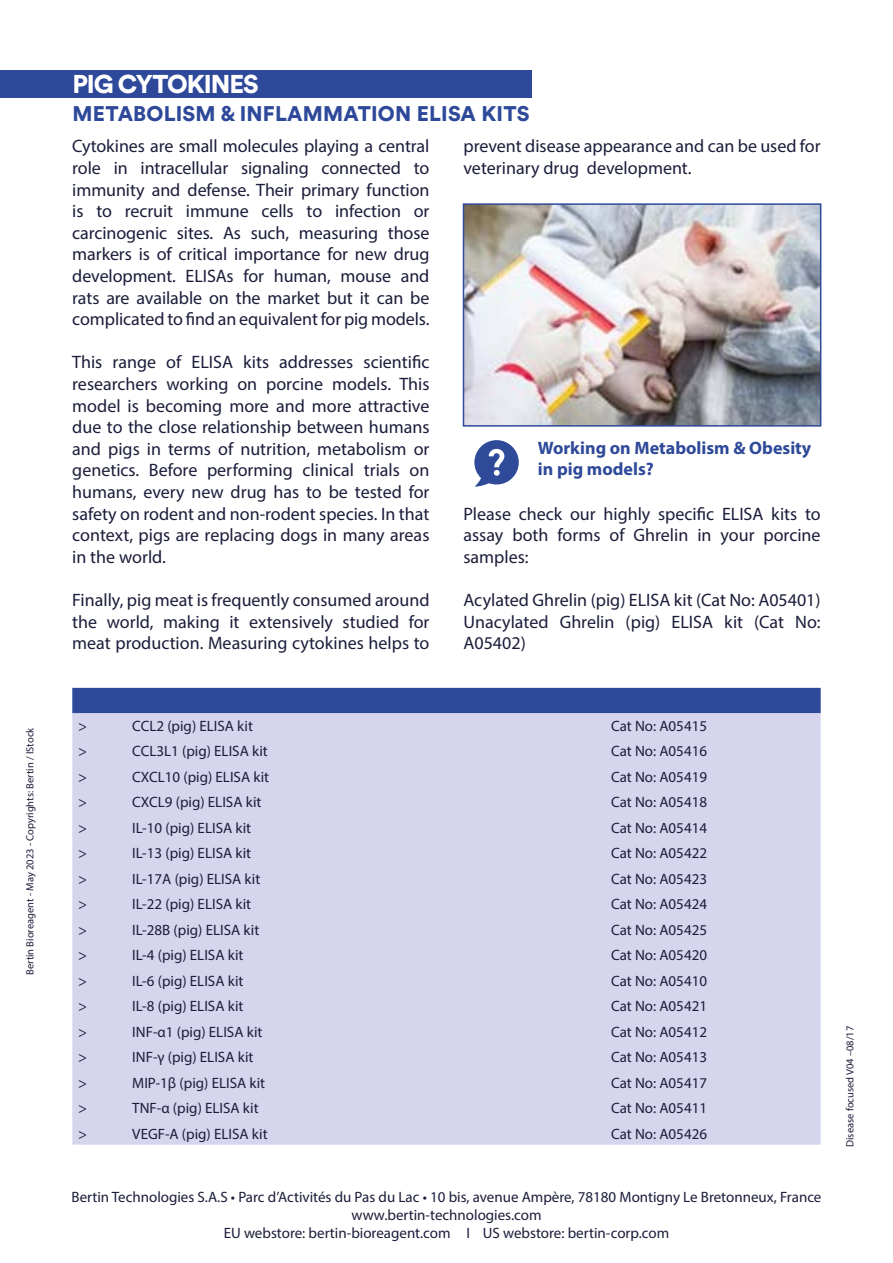
<style>
.page{position:relative;width:893px;height:1263px;background:#fff}
.page>*{position:absolute;margin:0;border:0;box-sizing:border-box;transform-origin:0 0}
.t1{font:900 25.5px "Circular Std";letter-spacing:-.04em;color:#fff}
.t2{font:900 21px "Circular Std";letter-spacing:.01em;color:#2e4999}
.t3{font:18px/21.6px "Myriad Pro";color:#1b1d3a;text-align:justify}
.t4{font:700 18px/21.6px "Myriad Pro";color:#2e4999}
.t5{font:15px/25.5px "Myriad Pro";color:#1b1d3a;text-align:justify}
.t6{font:10.5px "Myriad Pro";color:#1b1d3a}
</style>
<div class="page">
<div style="left:0;top:70px;width:531px;height:28px;background:#2e4999"></div>
<div style="left:72px;top:688px;width:749px;height:25px;background:#2e4999"></div>
<div style="left:72px;top:713px;width:749px;height:432px;background:#d5d6ed"></div>
<img style="left:466px;top:206px;width:352px;height:218px">
<div style="left:463px;top:203px;width:358px;height:224px;border:2px solid #2e4999"></div>
<svg style="left:474px;top:440px;width:45px;height:47px"></svg>
<p class="t6" style="left:23px;top:975px;width:249px;rotate:-90deg">Bertin Bioreagent - May 2023 - Copyrights: Bertin / IStock</p>
<h1 class="t1" style="left:72px;top:67px;width:188px">PIG CYTOKINES</h1>
<p class="t2" style="left:72px;top:100px;width:459px">METABOLISM &amp; INFLAMMATION ELISA KITS</p>
<p class="t3" style="left:72px;top:135px;width:359px">Cytokines are small molecules playing a central role in intracellular signaling connected to immunity and defense. Their primary function is to recruit immune cells to infection or carcinogenic sites. As such, measuring those markers is of critical importance for new drug development. ELISAs for human, mouse and rats are available on the market but it can be complicated to find an equivalent for pig models.</p>
<p class="t3" style="left:72px;top:351px;width:359px">This range of ELISA kits addresses scientific researchers working on porcine models. This model is becoming more and more attractive due to the close relationship between humans and pigs in terms of nutrition, metabolism or genetics. Before performing clinical trials on humans, every new drug has to be tested for safety on rodent and non-rodent species. In that context, pigs are replacing dogs in many areas in the world.</p>
<p class="t3" style="left:72px;top:589px;width:359px">Finally, pig meat is frequently consumed around the world, making it extensively studied for meat production. Measuring cytokines helps to</p>
<p class="t3" style="left:463px;top:135px;width:359px">prevent disease appearance and can be used for veterinary drug development.</p>
<p class="t4" style="left:538px;top:436px;width:275px">Working on Metabolism &amp; Obesity in pig models?</p>
<p class="t3" style="left:463px;top:503px;width:359px">Please check our highly specific ELISA kits to assay both forms of Ghrelin in your porcine samples:</p>
<p class="t3" style="left:463px;top:589px;width:359px">Acylated Ghrelin (pig) ELISA kit (Cat No: A05401)<br>Unacylated Ghrelin (pig) ELISA kit (Cat No:<br>A05402)</p>
<p class="t5" style="left:78px;top:713px;width:10px">&gt;</p>
<p class="t5" style="left:132px;top:713px;width:122px">CCL2 (pig) ELISA kit</p>
<p class="t5" style="left:78px;top:738px;width:10px">&gt;</p>
<p class="t5" style="left:132px;top:738px;width:137px">CCL3L1 (pig) ELISA kit</p>
<p class="t5" style="left:78px;top:764px;width:10px">&gt;</p>
<p class="t5" style="left:132px;top:764px;width:138px">CXCL10 (pig) ELISA kit</p>
<p class="t5" style="left:78px;top:789px;width:10px">&gt;</p>
<p class="t5" style="left:132px;top:789px;width:131px">CXCL9 (pig) ELISA kit</p>
<p class="t5" style="left:78px;top:815px;width:10px">&gt;</p>
<p class="t5" style="left:132px;top:815px;width:120px">IL-10 (pig) ELISA kit</p>
<p class="t5" style="left:78px;top:840px;width:10px">&gt;</p>
<p class="t5" style="left:132px;top:840px;width:120px">IL-13 (pig) ELISA kit</p>
<p class="t5" style="left:78px;top:866px;width:10px">&gt;</p>
<p class="t5" style="left:132px;top:866px;width:130px">IL-17A (pig) ELISA kit</p>
<p class="t5" style="left:78px;top:891px;width:10px">&gt;</p>
<p class="t5" style="left:132px;top:891px;width:120px">IL-22 (pig) ELISA kit</p>
<p class="t5" style="left:78px;top:917px;width:10px">&gt;</p>
<p class="t5" style="left:132px;top:917px;width:129px">IL-28B (pig) ELISA kit</p>
<p class="t5" style="left:78px;top:942px;width:10px">&gt;</p>
<p class="t5" style="left:132px;top:942px;width:113px">IL-4 (pig) ELISA kit</p>
<p class="t5" style="left:78px;top:968px;width:10px">&gt;</p>
<p class="t5" style="left:132px;top:968px;width:113px">IL-6 (pig) ELISA kit</p>
<p class="t5" style="left:78px;top:993px;width:10px">&gt;</p>
<p class="t5" style="left:132px;top:993px;width:113px">IL-8 (pig) ELISA kit</p>
<p class="t5" style="left:78px;top:1019px;width:10px">&gt;</p>
<p class="t5" style="left:132px;top:1019px;width:132px">INF-α1 (pig) ELISA kit</p>
<p class="t5" style="left:78px;top:1044px;width:10px">&gt;</p>
<p class="t5" style="left:132px;top:1044px;width:123px">INF-γ (pig) ELISA kit</p>
<p class="t5" style="left:78px;top:1070px;width:10px">&gt;</p>
<p class="t5" style="left:132px;top:1070px;width:134px">MIP-1β (pig) ELISA kit</p>
<p class="t5" style="left:78px;top:1095px;width:10px">&gt;</p>
<p class="t5" style="left:132px;top:1095px;width:128px">TNF-α (pig) ELISA kit</p>
<p class="t5" style="left:78px;top:1121px;width:10px">&gt;</p>
<p class="t5" style="left:132px;top:1121px;width:137px">VEGF-A (pig) ELISA kit</p>
<p class="t5" style="left:611px;top:713px;width:97px">Cat No: A05415<br>Cat No: A05416<br>Cat No: A05419<br>Cat No: A05418<br>Cat No: A05414<br>Cat No: A05422<br>Cat No: A05423<br>Cat No: A05424<br>Cat No: A05425<br>Cat No: A05420<br>Cat No: A05410<br>Cat No: A05421<br>Cat No: A05412<br>Cat No: A05413<br>Cat No: A05417<br>Cat No: A05411<br>Cat No: A05426</p>
<p class="t5" style="left:71px;top:1188px;width:751px;line-height:18px;text-align:center">Bertin Technologies S.A.S • Parc d’Activités du Pas du Lac • 10 bis, avenue Ampère, 78180 Montigny Le Bretonneux, France www.bertin-technologies.com<br>EU webstore: bertin-bioreagent.com I US webstore: bertin-corp.com</p>
<p class="t6" style="left:844px;top:1147px;width:123px;rotate:-90deg">Disease focused V04 –08/17</p>
</div>
